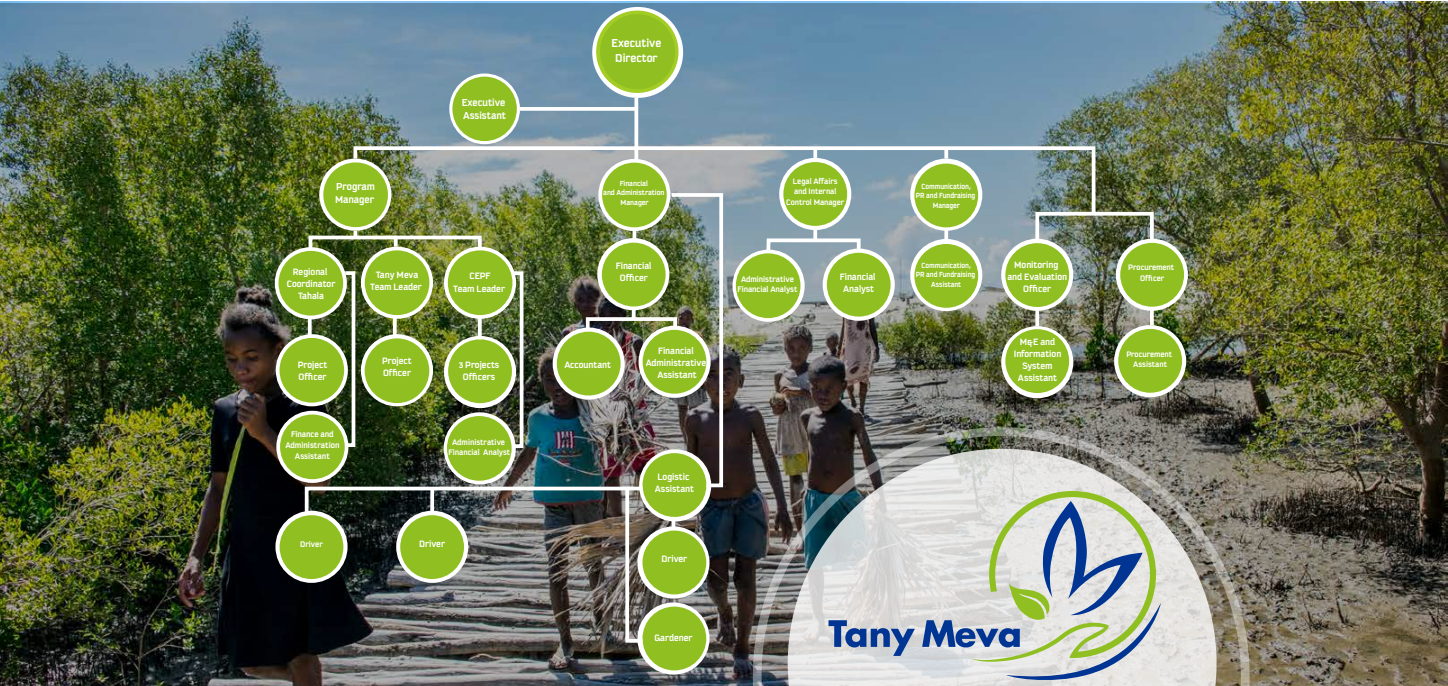
<style>
.page{position:relative;width:1448px;height:686px;background:#fff}
.page>*{position:absolute;margin:0;border:0;box-sizing:border-box;transform-origin:0 0}
.t1{font:700 12.5px/15px "Kautiva Pro";color:#fff}
.t2{font:700 11px/13.1px "Kautiva Pro";color:#fff}
.t3{font:700 10px/12px "Kautiva Pro";color:#fff;text-align:center}
.t4{font:700 8.88px/10.8px "Kautiva Pro";color:#fff;text-align:center}
.t5{font:700 8.75px/10.5px "Kautiva Pro";color:#fff;text-align:center}
.t6{font:700 8.62px/10.4px "Kautiva Pro";color:#fff;text-align:center}
.t7{font:700 8.12px/9.6px "Kautiva Pro";color:#fff;text-align:center;scale:.95 1}
.t8{font:700 7.88px/9.5px "Kautiva Pro";color:#fff;text-align:center}
</style>
<div class="page">
<img style="left:0;top:3px;width:1448px;height:682px">
<svg style="left:637px;top:602px;width:72px;height:72px"></svg>
<div style="left:1001px;top:326px;width:72px;height:72px;background:#fff;border-radius:50%"></div>
<div style="left:1001px;top:239px;width:72px;height:72px;background:#fff;border-radius:50%"></div>
<svg style="left:1116px;top:239px;width:72px;height:72px"></svg>
<svg style="left:1114px;top:325px;width:72px;height:72px"></svg>
<svg style="left:910px;top:158px;width:72px;height:73px"></svg>
<div style="left:779px;top:158px;width:72px;height:72px;background:#fff;border-radius:50%"></div>
<svg style="left:319px;top:158px;width:72px;height:73px"></svg>
<svg style="left:592px;top:7px;width:91px;height:91px"></svg>
<div style="left:596px;top:11px;width:82px;height:82px;background:#a3cc25;border-radius:50%"></div>
<div style="left:323px;top:162px;width:65px;height:65px;background:#8fbf21;border-radius:50%"></div>
<div style="left:600px;top:14px;width:75px;height:75px;background:#8fbf21;border-radius:50%"></div>
<svg style="left:449px;top:73px;width:71px;height:71px"></svg>
<div style="left:452px;top:77px;width:65px;height:64px;background:#8fbf21;border-radius:50%"></div>
<div style="left:783px;top:162px;width:64px;height:64px;background:#8fbf21;border-radius:50%"></div>
<svg style="left:634px;top:98px;width:4px;height:46px"></svg>
<div style="left:642px;top:606px;width:64px;height:64px;background:#8fbf21;border-radius:50%"></div>
<div style="left:914px;top:163px;width:64px;height:64px;background:#8fbf21;border-radius:50%"></div>
<div style="left:1005px;top:329px;width:64px;height:64px;background:#8fbf21;border-radius:50%"></div>
<div style="left:1118px;top:329px;width:64px;height:63px;background:#8fbf21;border-radius:50%"></div>
<svg style="left:520px;top:107px;width:117px;height:4px"></svg>
<svg style="left:352px;top:144px;width:745px;height:73px"></svg>
<svg style="left:813px;top:148px;width:4px;height:10px"></svg>
<img style="left:303px;top:191px;width:422px;height:453px">
<svg style="left:813px;top:230px;width:4px;height:6px"></svg>
<svg style="left:944px;top:149px;width:4px;height:9px"></svg>
<img style="left:1033px;top:210px;width:122px;height:120px">
<svg style="left:275px;top:247px;width:72px;height:72px"></svg>
<div style="left:278px;top:251px;width:65px;height:64px;background:#8fbf21;border-radius:50%"></div>
<svg style="left:276px;top:334px;width:72px;height:72px"></svg>
<div style="left:279px;top:338px;width:65px;height:64px;background:#8fbf21;border-radius:50%"></div>
<svg style="left:276px;top:410px;width:72px;height:73px"></svg>
<div style="left:280px;top:414px;width:65px;height:65px;background:#8fbf21;border-radius:50%"></div>
<div style="left:1005px;top:243px;width:64px;height:64px;background:#8fbf21;border-radius:50%"></div>
<div style="left:1120px;top:243px;width:64px;height:63px;background:#8fbf21;border-radius:50%"></div>
<svg style="left:598px;top:159px;width:72px;height:72px"></svg>
<div style="left:602px;top:162px;width:65px;height:65px;background:#8fbf21;border-radius:50%"></div>
<svg style="left:597px;top:238px;width:72px;height:72px"></svg>
<div style="left:602px;top:242px;width:63px;height:64px;background:#8fbf21;border-radius:50%"></div>
<svg style="left:553px;top:327px;width:72px;height:72px"></svg>
<div style="left:557px;top:331px;width:63px;height:64px;background:#8fbf21;border-radius:50%"></div>
<svg style="left:638px;top:325px;width:72px;height:72px"></svg>
<div style="left:642px;top:330px;width:64px;height:63px;background:#8fbf21;border-radius:50%"></div>
<svg style="left:396px;top:510px;width:72px;height:72px"></svg>
<div style="left:400px;top:515px;width:64px;height:64px;background:#8fbf21;border-radius:50%"></div>
<svg style="left:275px;top:510px;width:72px;height:72px"></svg>
<div style="left:280px;top:515px;width:63px;height:64px;background:#8fbf21;border-radius:50%"></div>
<svg style="left:361px;top:246px;width:72px;height:73px"></svg>
<div style="left:365px;top:250px;width:64px;height:65px;background:#8fbf21;border-radius:50%"></div>
<svg style="left:361px;top:334px;width:72px;height:72px"></svg>
<div style="left:365px;top:338px;width:64px;height:65px;background:#8fbf21;border-radius:50%"></div>
<svg style="left:444px;top:412px;width:72px;height:72px"></svg>
<div style="left:447px;top:416px;width:65px;height:64px;background:#8fbf21;border-radius:50%"></div>
<svg style="left:753px;top:427px;width:496px;height:258px;background:#a7aaa7"></svg>
<svg style="left:944px;top:230px;width:4px;height:9px"></svg>
<div style="left:910px;top:239px;width:72px;height:72px;background:#fff;border-radius:50%"></div>
<div style="left:914px;top:244px;width:64px;height:64px;background:#8fbf21;border-radius:50%"></div>
<svg style="left:444px;top:246px;width:72px;height:73px"></svg>
<div style="left:448px;top:250px;width:64px;height:65px;background:#8fbf21;border-radius:50%"></div>
<svg style="left:764px;top:236px;width:98px;height:27px"></svg>
<svg style="left:823px;top:248px;width:72px;height:72px"></svg>
<div style="left:827px;top:253px;width:63px;height:63px;background:#8fbf21;border-radius:50%"></div>
<svg style="left:732px;top:249px;width:72px;height:73px"></svg>
<div style="left:736px;top:253px;width:64px;height:65px;background:#8fbf21;border-radius:50%"></div>
<p class="t2" style="left:462px;top:96px;width:46px">Executive<br>Assistant</p>
<p class="t1" style="left:611px;top:36px;width:51px">Executive<br>Director</p>
<p class="t2" style="left:335px;top:180px;width:41px">Program<br>Manager</p>
<p class="t6" style="left:786px;top:176px;width:60px">Legal Affairs and Internal<br>Control Manager</p>
<p class="t8" style="left:603px;top:178px;width:63px">Financial<br>and Administration<br>Manager</p>
<p class="t3" style="left:287px;top:265px;width:50px">Regional<br>Coordinator<br>Tahala</p>
<p class="t3" style="left:298px;top:358px;width:31px;text-align:left">Project<br>Officer</p>
<p class="t4" style="left:285px;top:429px;width:56px">Finance and<br>Administration<br>Assistant</p>
<p class="t3" style="left:370px;top:269px;width:53px">Tany Meva<br>Team Leader</p>
<p class="t3" style="left:382px;top:355px;width:31px;text-align:left">Project<br>Officer</p>
<p class="t3" style="left:616px;top:260px;width:37px">Financial<br>Officer</p>
<p class="t3" style="left:453px;top:270px;width:53px">CEPF<br>Team Leader</p>
<p class="t3" style="left:840px;top:271px;width:37px">Financial<br>Analyst</p>
<p class="t5" style="left:737px;top:274px;width:61px">Administrative<br>Financial Analyst</p>
<p class="t3" style="left:459px;top:358px;width:42px">3 Projects<br>Officers</p>
<p class="t5" style="left:449px;top:436px;width:63px">Administrative<br>Financial Analyst</p>
<p class="t3" style="left:564px;top:358px;width:48px">Accountant</p>
<p class="t3" style="left:646px;top:344px;width:62px">Financial<br>Administrative<br>Assistant</p>
<p class="t3" style="left:655px;top:470px;width:41px;text-align:left">Logistic<br>Assistant</p>
<p class="t5" style="left:300px;top:538px;width:24px">Driver</p>
<p class="t3" style="left:419px;top:537px;width:27px">Driver</p>
<p class="t3" style="left:661px;top:552px;width:27px">Driver</p>
<p class="t3" style="left:654px;top:631px;width:40px">Gardener</p>
<p class="t7" style="left:916px;top:181px;width:64px">Communication,<br>PR and Fundraising<br>Manager</p>
<p class="t7" style="left:916px;top:260px;width:64px">Communication,<br>PR and Fundraising<br>Assistant</p>
<p class="t3" style="left:1007px;top:259px;width:61px">Monitoring and Evaluation<br>Officer</p>
<p class="t6" style="left:1128px;top:262px;width:47px">Procurement<br>Officer</p>
<p class="t3" style="left:1014px;top:336px;width:49px">M&amp;E and<br>Information<br>System<br>Assistant</p>
<p class="t6" style="left:1126px;top:348px;width:47px">Procurement<br>Assistant</p>
</div>
